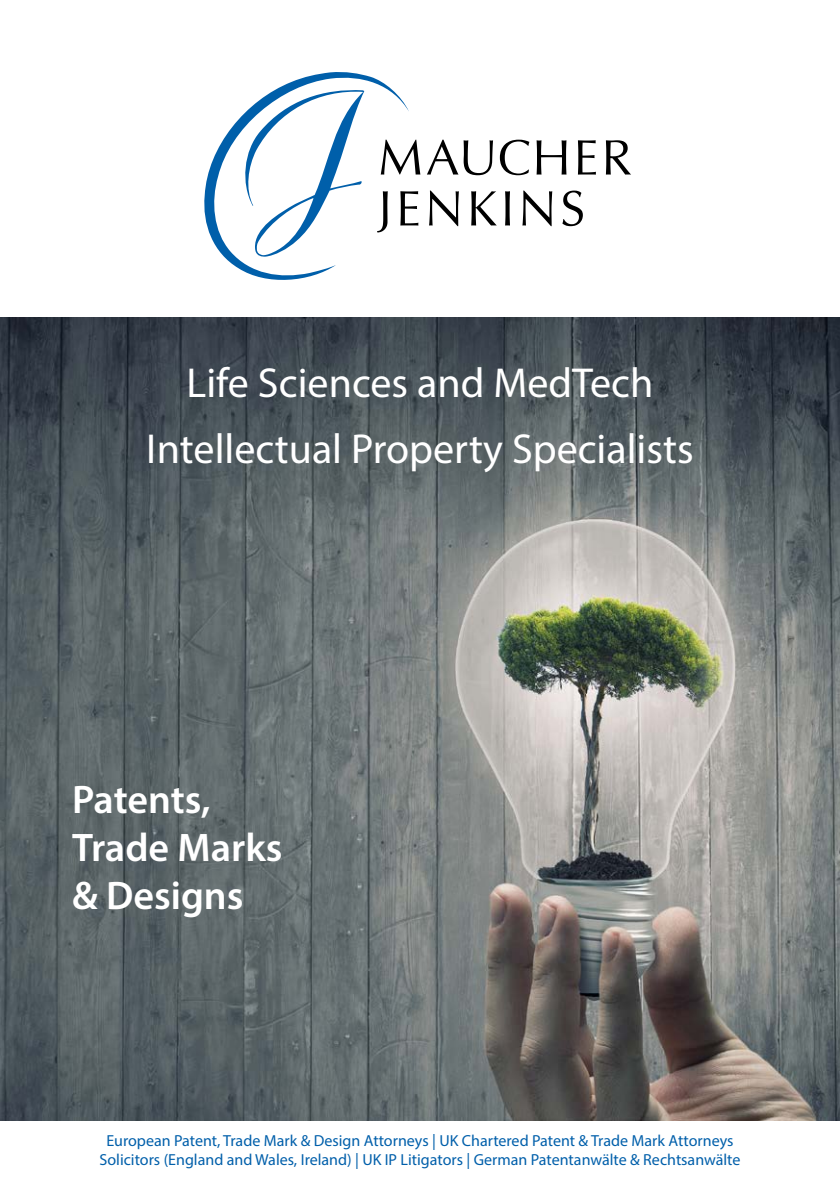
<style>
.page{position:relative;width:840px;height:1191px;background:#fff}
.page>*{position:absolute;margin:0;border:0;box-sizing:border-box;transform-origin:0 0}
.t1{font:42px/66px "Myriad Pro";color:#fff;text-align:center}
.t2{font:600 40px/48px "Myriad Pro";color:#fff}
.t3{font:16px/19.2px "Myriad Pro";color:#005faa;text-align:center}
</style>
<div class="page">
<img style="left:0;top:317px;width:839px;height:803px">
<svg style="left:409px;top:140px;width:11px;height:35px"></svg>
<svg style="left:427px;top:140px;width:66px;height:35px"></svg>
<svg style="left:499px;top:140px;width:30px;height:35px"></svg>
<svg style="left:536px;top:140px;width:30px;height:35px"></svg>
<svg style="left:577px;top:140px;width:18px;height:35px"></svg>
<svg style="left:605px;top:140px;width:25px;height:35px"></svg>
<svg style="left:409px;top:191px;width:9px;height:34px"></svg>
<svg style="left:429px;top:191px;width:29px;height:35px"></svg>
<svg style="left:471px;top:191px;width:25px;height:34px"></svg>
<svg style="left:505px;top:191px;width:4px;height:34px"></svg>
<svg style="left:522px;top:191px;width:30px;height:35px"></svg>
<svg style="left:562px;top:191px;width:20px;height:35px"></svg>
<svg style="left:204px;top:72px;width:205px;height:208px"></svg>
<svg style="left:240px;top:88px;width:124px;height:169px"></svg>
<h1 class="t1" style="left:146px;top:349px;width:548px">Life Sciences and MedTech<br>Intellectual Property Specialists</h1>
<h2 class="t2" style="left:72px;top:774px;width:212px">Patents,<br>Trade Marks &amp; Designs</h2>
<p class="t3" style="left:99px;top:1131px;width:642px">European Patent, Trade Mark &amp; Design Attorneys | UK Chartered Patent &amp; Trade Mark Attorneys<br>Solicitors (England and Wales, Ireland) | UK IP Litigators | German Patentanwälte &amp; Rechtsanwälte</p>
</div>
